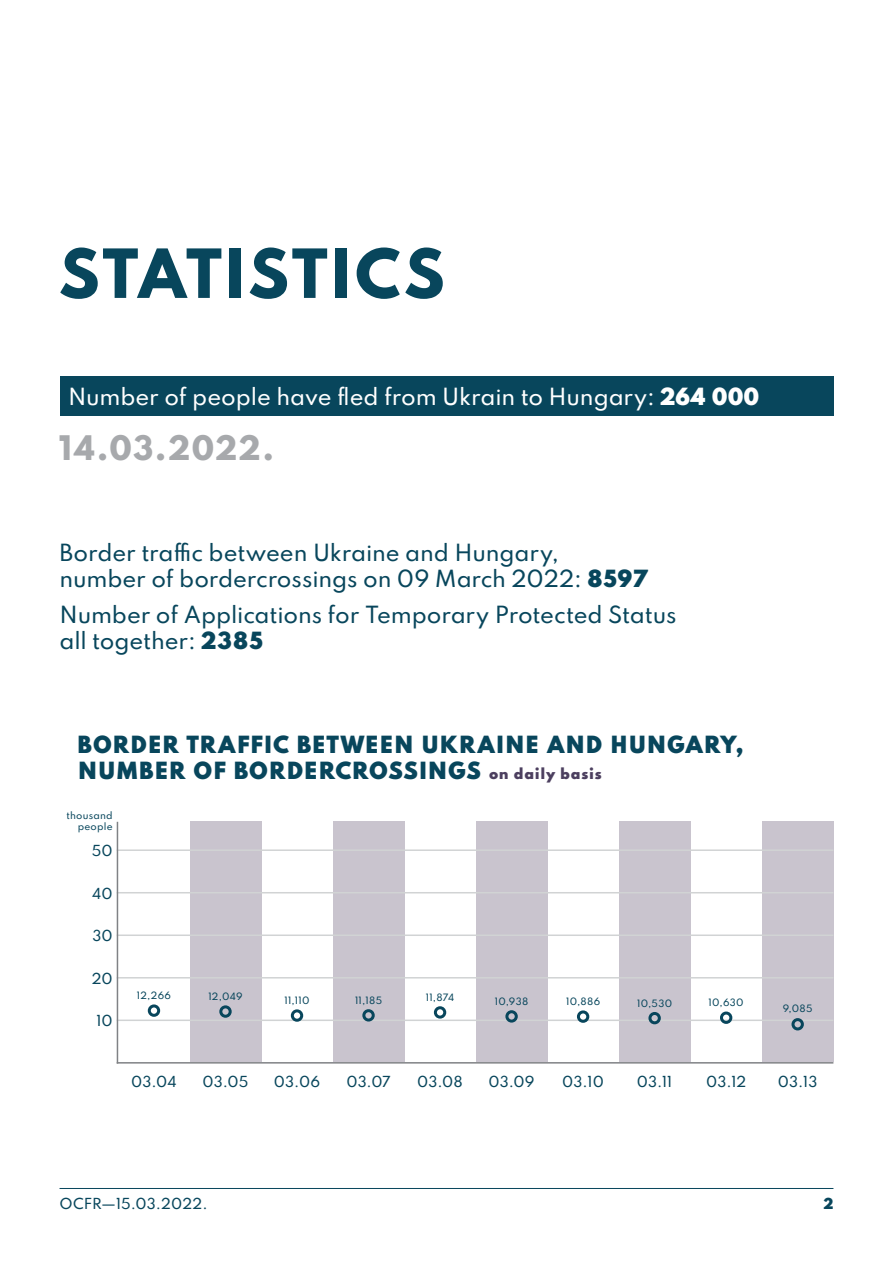
<style>
.page{position:relative;width:893px;height:1263px;background:#fff}
.page>*{position:absolute;margin:0;border:0;box-sizing:border-box;transform-origin:0 0}
.t1{font:800 60px "Spartan";letter-spacing:.025em;color:#08465c}
.t2{font:800 30px "Spartan";letter-spacing:.04em;color:#a7a9ac}
.t3{font:500 21px/25.2px "Spartan";letter-spacing:-.01em;color:#08465c}
.t4{font:900 21px/25.2px "Spartan";letter-spacing:.035em;color:#08465c}
.t5{font:500 21px "Spartan";letter-spacing:-.01em;color:#fff}
.t6{font:500 13.5px "Spartan";letter-spacing:.01em;color:#08465c}
.t7{font:900 13.5px "Spartan";color:#08465c}
.t8{font:500 9px/10.8px "Spartan";letter-spacing:.03em;color:#08465c;text-align:right}
.s1{font-weight:900}
.s2{font-size:13.5px;color:#4c3f5f}
</style>
<div class="page">
<div style="left:60px;top:376px;width:773px;height:40px;background:#08465c"></div>
<div style="left:190px;top:822px;width:71px;height:240px;background:#c9c4ce"></div>
<div style="left:333px;top:822px;width:71px;height:240px;background:#c9c4ce"></div>
<div style="left:476px;top:822px;width:71px;height:240px;background:#c9c4ce"></div>
<div style="left:619px;top:822px;width:71px;height:240px;background:#c9c4ce"></div>
<div style="left:762px;top:822px;width:71px;height:240px;background:#c9c4ce"></div>
<hr style="left:117px;top:1062px;width:716px;height:1px;background:#808285">
<hr style="left:117px;top:1019px;width:716px;height:2px;background:#d1d3d4">
<hr style="left:117px;top:977px;width:716px;height:1px;background:#d1d3d4">
<hr style="left:117px;top:934px;width:716px;height:2px;background:#d1d3d4">
<hr style="left:117px;top:892px;width:716px;height:1px;background:#d1d3d4">
<hr style="left:117px;top:849px;width:716px;height:2px;background:#d1d3d4">
<hr style="left:117px;top:822px;width:1px;height:241px;background:#808285">
<div style="left:148px;top:1004px;width:12px;height:13px;border:3px solid #08465c;border-radius:50%"></div>
<div style="left:219px;top:1005px;width:13px;height:13px;border:3px solid #08465c;border-radius:50%"></div>
<div style="left:291px;top:1009px;width:12px;height:13px;border:3px solid #08465c;border-radius:50%"></div>
<div style="left:362px;top:1009px;width:13px;height:12px;border:3px solid #08465c;border-radius:50%"></div>
<div style="left:434px;top:1006px;width:12px;height:12px;border:3px solid #08465c;border-radius:50%"></div>
<div style="left:505px;top:1010px;width:13px;height:12px;border:3px solid #08465c;border-radius:50%"></div>
<div style="left:577px;top:1010px;width:12px;height:13px;border:3px solid #08465c;border-radius:50%"></div>
<div style="left:648px;top:1012px;width:13px;height:12px;border:3px solid #08465c;border-radius:50%"></div>
<div style="left:720px;top:1011px;width:12px;height:13px;border:3px solid #08465c;border-radius:50%"></div>
<div style="left:791px;top:1018px;width:13px;height:12px;border:3px solid #08465c;border-radius:50%"></div>
<hr style="left:60px;top:1188px;width:773px;height:1px;background:#08465c">
<h1 class="t1" style="left:60px;top:229px;width:387px">STATISTICS</h1>
<p class="t5" style="left:68px;top:381px;width:693px">Number of people have fled from Ukrain to Hungary: <span class="s1">264 000</span></p>
<h2 class="t2" style="left:60px;top:426px;width:217px">14.03.2022.</h2>
<p class="t3" style="left:60px;top:540px;width:589px">Border traffic between Ukraine and Hungary, number of bordercrossings on 09 March 2022: <span class="s1">8597</span></p>
<p class="t3" style="left:60px;top:602px;width:618px">Number of Applications for Temporary Protected Status all together: <span class="s1">2385</span></p>
<p class="t4" style="left:78px;top:732px;width:667px">BORDER TRAFFIC BETWEEN UKRAINE AND HUNGARY,<br>NUMBER OF BORDERCROSSINGS <span class="s2">on daily basis</span></p>
<p class="t8" style="left:66px;top:809px;width:48px">thousand people</p>
<p class="t6" style="left:92px;top:840px;width:22px">50</p>
<p class="t6" style="left:92px;top:883px;width:22px">40</p>
<p class="t6" style="left:92px;top:925px;width:22px">30</p>
<p class="t6" style="left:92px;top:968px;width:23px">20</p>
<p class="t6" style="left:96px;top:1010px;width:18px">10</p>
<p class="t8" style="left:137px;top:990px;width:36px">12,266</p>
<p class="t8" style="left:208px;top:991px;width:36px">12,049</p>
<p class="t8" style="left:284px;top:995px;width:27px">11,110</p>
<p class="t6" style="left:131px;top:1071px;width:47px">03.04</p>
<p class="t6" style="left:202px;top:1071px;width:48px">03.05</p>
<p class="t6" style="left:274px;top:1071px;width:48px">03.06</p>
<p class="t8" style="left:355px;top:994px;width:29px">11,185</p>
<p class="t8" style="left:426px;top:991px;width:30px">11,874</p>
<p class="t6" style="left:346px;top:1071px;width:46px">03.07</p>
<p class="t6" style="left:417px;top:1071px;width:47px">03.08</p>
<p class="t8" style="left:495px;top:996px;width:35px">10,938</p>
<p class="t8" style="left:566px;top:996px;width:36px">10,886</p>
<p class="t8" style="left:637px;top:997px;width:37px">10,530</p>
<p class="t8" style="left:709px;top:997px;width:37px">10,630</p>
<p class="t8" style="left:783px;top:1003px;width:31px">9,085</p>
<p class="t6" style="left:488px;top:1071px;width:48px">03.09</p>
<p class="t6" style="left:562px;top:1071px;width:43px">03.10</p>
<p class="t6" style="left:637px;top:1071px;width:37px">03.11</p>
<p class="t6" style="left:706px;top:1071px;width:42px">03.12</p>
<p class="t6" style="left:778px;top:1071px;width:41px">03.13</p>
<p class="t6" style="left:60px;top:1193px;width:150px">OCFR—15.03.2022.</p>
<p class="t7" style="left:824px;top:1193px;width:11px">2</p>
</div>
